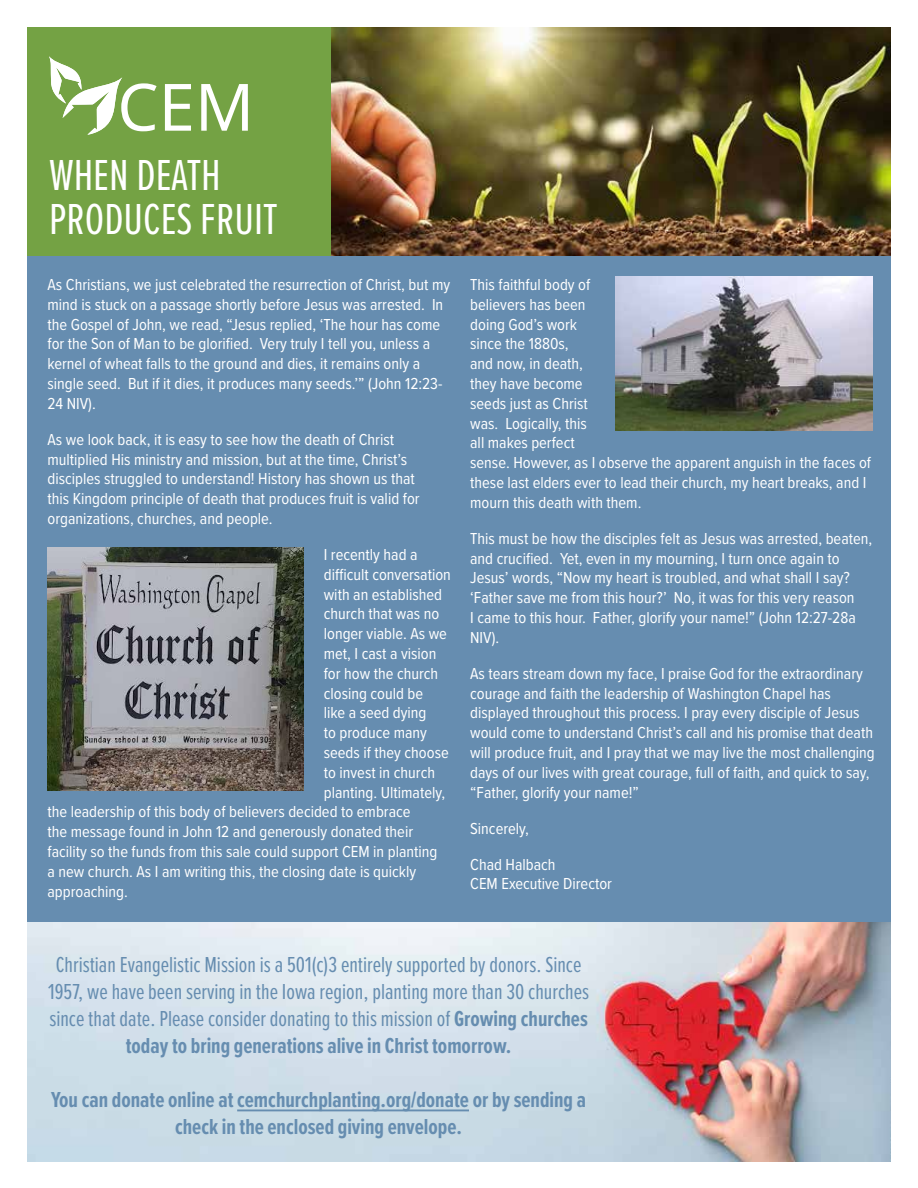
<style>
.page{position:relative;width:918px;height:1188px;background:#fff}
.page>*{position:absolute;margin:0;border:0;box-sizing:border-box;transform-origin:0 0}
.t1{font:45px/43.5px "Proxima Nova Ex Cn";color:#fff}
.t2{font:22.5px/27px "Proxima Nova Ex Cn";color:#668db0;text-align:center}
.t3{font:700 22.5px/27px "Proxima Nova Ex Cn";color:#668db0;text-align:center}
.t4{font:16.5px/19.8px "Proxima Nova Cond";color:#fff}
.s1{font-weight:700}
</style>
<div class="page">
<div style="left:27px;top:256px;width:864px;height:666px;background:#668db0"></div>
<img style="left:330px;top:27px;width:561px;height:229px">
<img style="left:48px;top:548px;width:256px;height:243px">
<img style="left:616px;top:277px;width:256px;height:154px">
<div style="left:27px;top:27px;width:303px;height:229px;background:#74a244"></div>
<svg style="left:49px;top:56px;width:108px;height:79px"></svg>
<svg style="left:165px;top:84px;width:26px;height:47px"></svg>
<svg style="left:201px;top:84px;width:47px;height:47px"></svg>
<img style="left:27px;top:922px;width:864px;height:240px">
<hr style="left:237px;top:1109px;width:232px;height:2px;background:#668db0">
<h1 class="t1" style="left:49px;top:152px;width:230px">WHEN DEATH<br>PRODUCES FRUIT</h1>
<p class="t4" style="left:48px;top:274px;width:404px">As Christians, we just celebrated the resurrection of Christ, but my mind is stuck on a passage shortly before Jesus was arrested. In the Gospel of John, we read, “Jesus replied, ‘The hour has come for the Son of Man to be glorified. Very truly I tell you, unless a kernel of wheat falls to the ground and dies, it remains only a single seed. But if it dies, it produces many seeds.’” (John 12:23- 24 NIV).</p>
<p class="t4" style="left:48px;top:429px;width:374px">As we look back, it is easy to see how the death of Christ multiplied His ministry and mission, but at the time, Christ’s disciples struggled to understand! History has shown us that this Kingdom principle of death that produces fruit is valid for organizations, churches, and people.</p>
<p class="t4" style="left:324px;top:544px;width:95px">I recently had a</p>
<p class="t4" style="left:324px;top:564px;width:129px">difficult conversation</p>
<p class="t4" style="left:324px;top:583px;width:120px">with an established</p>
<p class="t4" style="left:324px;top:603px;width:117px">church that was no</p>
<p class="t4" style="left:324px;top:623px;width:125px">longer viable. As we</p>
<p class="t4" style="left:324px;top:643px;width:114px">met, I cast a vision</p>
<p class="t4" style="left:324px;top:663px;width:116px">for how the church</p>
<p class="t4" style="left:324px;top:682px;width:101px">closing could be</p>
<p class="t4" style="left:324px;top:702px;width:104px">like a seed dying</p>
<p class="t4" style="left:324px;top:722px;width:105px">to produce many</p>
<p class="t4" style="left:324px;top:742px;width:127px">seeds if they choose</p>
<p class="t4" style="left:324px;top:762px;width:113px">to invest in church</p>
<p class="t4" style="left:324px;top:781px;width:123px">planting. Ultimately,</p>
<p class="t4" style="left:48px;top:801px;width:365px">the leadership of this body of believers decided to embrace</p>
<p class="t4" style="left:48px;top:821px;width:367px">the message found in John 12 and generously donated their</p>
<p class="t4" style="left:48px;top:841px;width:391px">facility so the funds from this sale could support CEM in planting</p>
<p class="t4" style="left:48px;top:861px;width:370px">a new church. As I am writing this, the closing date is quickly</p>
<p class="t4" style="left:48px;top:880px;width:82px">approaching.</p>
<p class="t4" style="left:470px;top:274px;width:402px">This faithful body of<br>believers has been<br>doing God’s work<br>since the 1880s,<br>and now, in death,<br>they have become<br>seeds just as Christ<br>was. Logically, this<br>all makes perfect<br>sense. However, as I observe the apparent anguish in the faces of these last elders ever to lead their church, my heart breaks, and I mourn this death with them.</p>
<p class="t4" style="left:470px;top:528px;width:404px">This must be how the disciples felt as Jesus was arrested, beaten, and crucified. Yet, even in my mourning, I turn once again to Jesus’ words, “Now my heart is troubled, and what shall I say? ‘Father save me from this hour?’ No, it was for this very reason<br>I came to this hour. Father, glorify your name!” (John 12:27-28a NIV).</p>
<p class="t4" style="left:470px;top:663px;width:406px">As tears stream down my face, I praise God for the extraordinary courage and faith the leadership of Washington Chapel has displayed throughout this process. I pray every disciple of Jesus would come to understand Christ’s call and his promise that death will produce fruit, and I pray that we may live the most challenging days of our lives with great courage, full of faith, and quick to say, “Father, glorify your name!”</p>
<p class="t4" style="left:470px;top:809px;width:87px;line-height:36px">Sincerely,<br>Chad Halbach</p>
<p class="t4" style="left:470px;top:873px;width:143px">CEM Executive Director</p>
<p class="t2" style="left:48px;top:950px;width:543px">Christian Evangelistic Mission is a 501(c)3 entirely supported by donors. Since 1957, we have been serving in the Iowa region, planting more than 30 churches since that date. Please consider donating to this mission of <span class="s1">Growing churches today to bring generations alive in Christ tomorrow.</span></p>
<h2 class="t3" style="left:51px;top:1086px;width:537px">You can donate online at cemchurchplanting.org/donate or by sending a check in the enclosed giving envelope.</h2>
</div>
